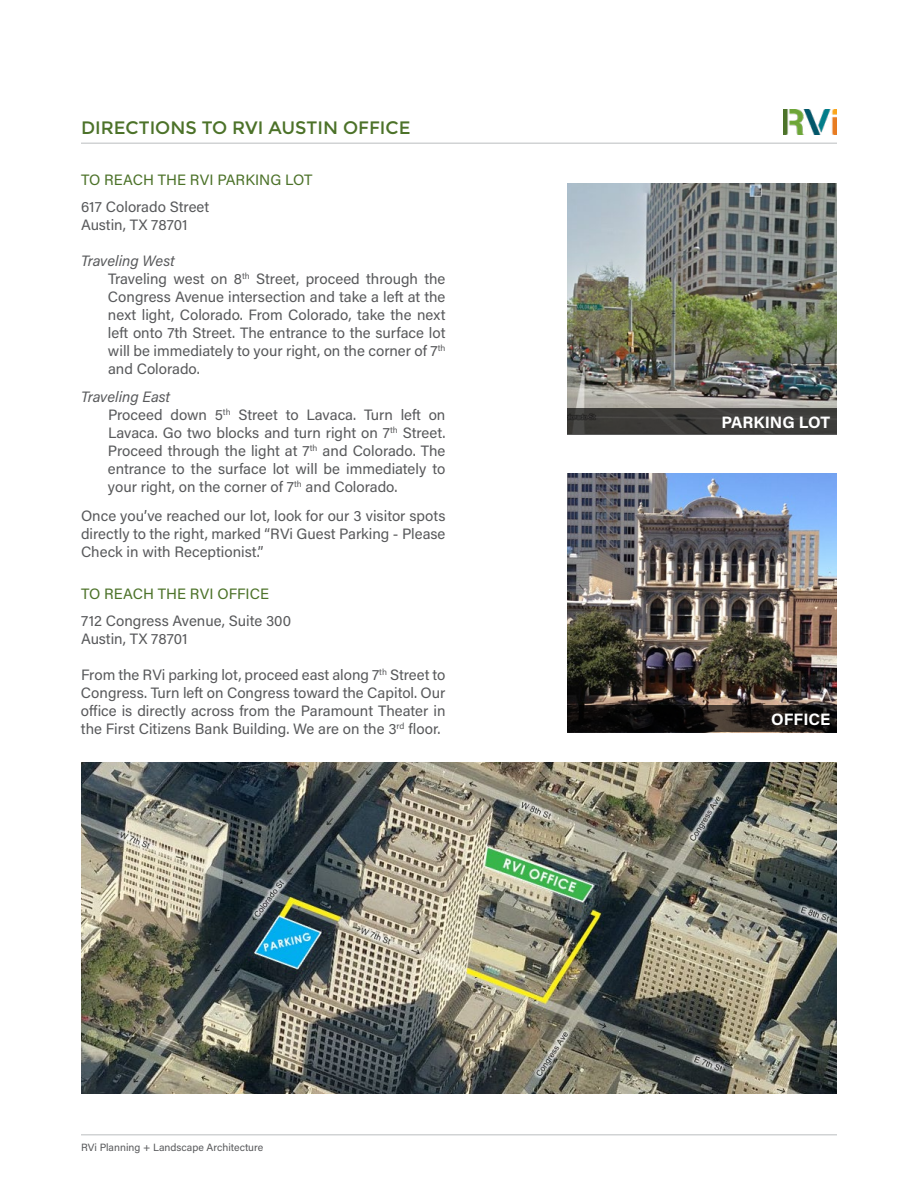
<style>
.page{position:relative;width:918px;height:1188px;background:#fff}
.page>*{position:absolute;margin:0;border:0;box-sizing:border-box;transform-origin:0 0}
.t1{font:18px "Montserrat";color:#4c7229}
.t2{font:700 16.5px "Acumin Pro";color:#fff}
.t3{font:15px/18px "Acumin Pro";color:#58595b}
.t4{font:15px "Acumin Pro";color:#4c7229}
.t5{font:10.5px "Acumin Pro";color:#58595b}
.s1{font-style:italic}
</style>
<div class="page">
<hr style="left:81px;top:1134px;width:756px;height:2px;background:#d1d3d4">
<hr style="left:81px;top:142px;width:756px;height:2px;background:#d1d3d4">
<img style="left:783px;top:109px;width:54px;height:26px">
<img style="left:81px;top:762px;width:756px;height:332px">
<img style="left:567px;top:183px;width:270px;height:225px">
<img style="left:568px;top:473px;width:269px;height:232px">
<svg style="left:567px;top:408px;width:270px;height:27px;background:#3e3d3b"></svg>
<svg style="left:567px;top:705px;width:270px;height:27px;background:#151210"></svg>
<p class="t1" style="left:81px;top:118px;width:331px">DIRECTIONS TO RVI AUSTIN OFFICE</p>
<p class="t4" style="left:81px;top:169px;width:233px">TO REACH THE RVI PARKING LOT</p>
<p class="t3" style="left:81px;top:197px;width:130px">617 Colorado Street<br>Austin, TX 78701</p>
<p class="t3" style="left:108px;top:251px;width:339px;text-indent:-27px"><span class="s1">Traveling West<br></span>Traveling west on 8<sup>th</sup> Street, proceed through the Congress Avenue intersection and take a left at the next light, Colorado. From Colorado, take the next left onto 7th Street. The entrance to the surface lot will be immediately to your right, on the corner of 7<sup>th </sup>and Colorado.</p>
<p class="t3" style="left:108px;top:387px;width:339px;text-indent:-27px"><span class="s1">Traveling East<br></span>Proceed down 5<sup>th</sup> Street to Lavaca. Turn left on Lavaca. Go two blocks and turn right on 7<sup>th</sup> Street.<br>Proceed through the light at 7<sup>th</sup> and Colorado. The entrance to the surface lot will be immediately to your right, on the corner of 7<sup>th</sup> and Colorado.</p>
<p class="t3" style="left:81px;top:506px;width:366px;text-align:justify">Once you’ve reached our lot, look for our 3 visitor spots directly to the right, marked “RVi Guest Parking - Please Check in with Receptionist.”</p>
<p class="t4" style="left:81px;top:583px;width:190px">TO REACH THE RVI OFFICE</p>
<p class="t3" style="left:81px;top:611px;width:212px">712 Congress Avenue, Suite 300<br>Austin, TX 78701</p>
<p class="t3" style="left:81px;top:665px;width:366px;text-align:justify">From the RVi parking lot, proceed east along 7<sup>th</sup> Street to Congress. Turn left on Congress toward the Capitol. Our office is directly across from the Paramount Theater in the First Citizens Bank Building. We are on the 3<sup>rd</sup> floor.</p>
<p class="t5" style="left:81px;top:1140px;width:184px">RVi Planning + Landscape Architecture</p>
<p class="t2" style="left:722px;top:410px;width:110px">PARKING LOT</p>
<p class="t2" style="left:771px;top:708px;width:61px">OFFICE</p>
</div>
